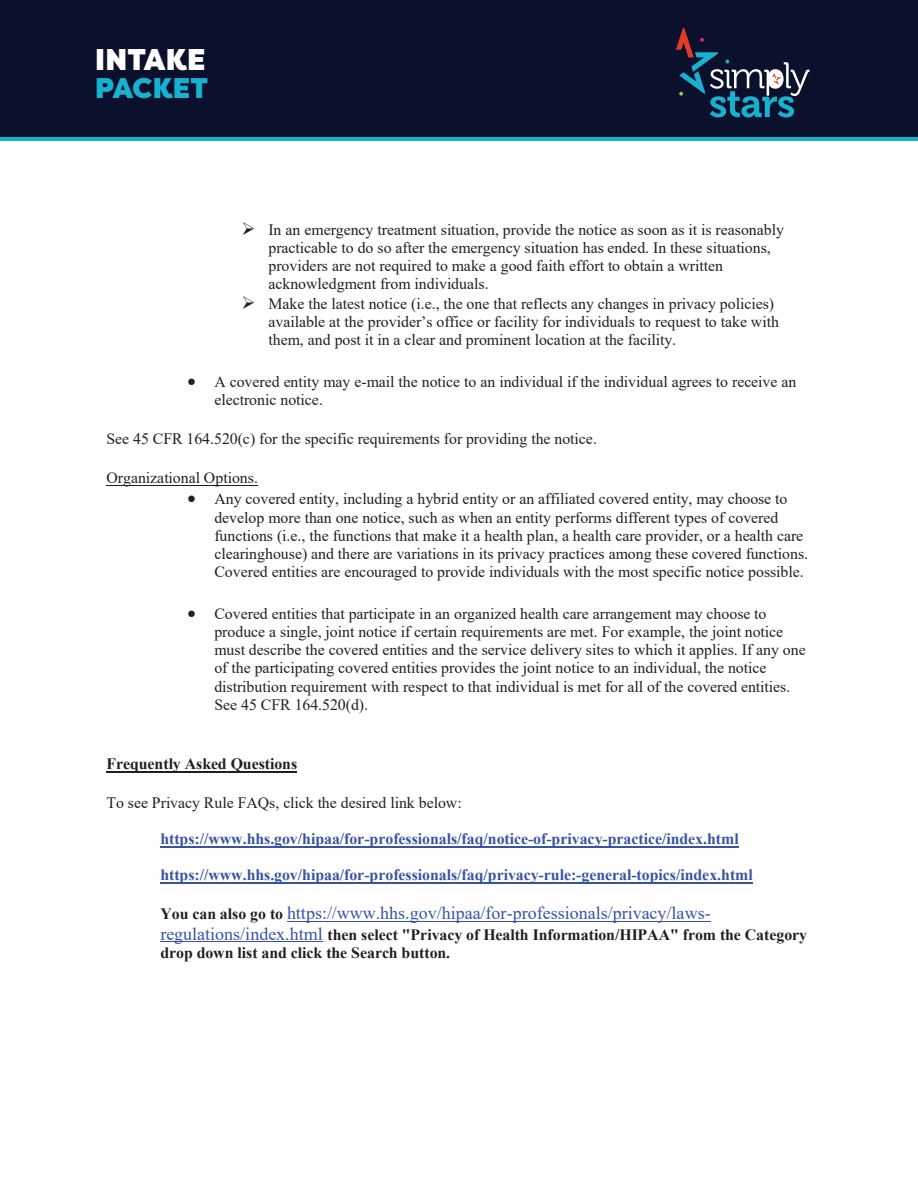
<style>
.page{position:relative;width:918px;height:1188px;background:#fff}
.page>*{position:absolute;margin:0;border:0;box-sizing:border-box;transform-origin:0 0}
.t1{font:900 30px "Filson Pro";letter-spacing:.01em;color:#fff}
.t2{font:900 28.5px "Filson Pro";letter-spacing:.01em;color:#17b2d0}
.t3{font:18px "Times New Roman";color:#3853a3}
.t4{font:15.9px/18.1px "Times New Roman";color:#231f20}
.t5{font:700 15.9px "Times New Roman";color:#3853a3}
.t6{font:700 15.9px/18.6px "Times New Roman";color:#231f20}
.s1{font-weight:700;font-size:15.9px;color:#231f20}
.s2{font-weight:400;font-size:18px;color:#3853a3}
</style>
<div class="page">
<div style="left:0;top:0;width:918px;height:139px;background:#0b102c"></div>
<hr style="left:0;top:137px;width:918px;height:4px;background:#17b2d0">
<hr style="left:106px;top:485px;width:152px;height:1px;background:#231f20">
<hr style="left:106px;top:771px;width:191px;height:1px;background:#231f20">
<hr style="left:160px;top:846px;width:578px;height:1px;background:#3853a3">
<hr style="left:160px;top:882px;width:593px;height:2px;background:#3853a3">
<hr style="left:287px;top:921px;width:424px;height:1px;background:#3853a3">
<hr style="left:160px;top:941px;width:163px;height:1px;background:#3853a3">
<svg style="left:676px;top:27px;width:134px;height:91px"></svg>
<h1 class="t1" style="left:95px;top:41px;width:112px">INTAKE</h1>
<h2 class="t2" style="left:95px;top:70px;width:115px">PACKET</h2>
<p class="t4" style="left:268px;top:220px;width:517px;text-indent:-27px">➢ In an emergency treatment situation, provide the notice as soon as it is reasonably practicable to do so after the emergency situation has ended. In these situations, providers are not required to make a good faith effort to obtain a written acknowledgment from individuals.</p>
<p class="t4" style="left:268px;top:294px;width:512px;text-indent:-27px">➢ Make the latest notice (i.e., the one that reflects any changes in privacy policies) available at the provider’s office or facility for individuals to request to take with them, and post it in a clear and prominent location at the facility.</p>
<p class="t4" style="left:214px;top:372px;width:584px;text-indent:-27px">• A covered entity may e-mail the notice to an individual if the individual agrees to receive an electronic notice.</p>
<p class="t4" style="left:106px;top:429px;width:492px">See 45 CFR 164.520(c) for the specific requirements for providing the notice.</p>
<p class="t4" style="left:106px;top:468px;width:153px">Organizational Options.</p>
<p class="t4" style="left:214px;top:489px;width:595px;text-indent:-27px">• Any covered entity, including a hybrid entity or an affiliated covered entity, may choose to develop more than one notice, such as when an entity performs different types of covered functions (i.e., the functions that make it a health plan, a health care provider, or a health care clearinghouse) and there are variations in its privacy practices among these covered functions.<br>Covered entities are encouraged to provide individuals with the most specific notice possible.</p>
<p class="t4" style="left:214px;top:604px;width:593px;text-indent:-27px">• Covered entities that participate in an organized health care arrangement may choose to produce a single, joint notice if certain requirements are met. For example, the joint notice must describe the covered entities and the service delivery sites to which it applies. If any one of the participating covered entities provides the joint notice to an individual, the notice distribution requirement with respect to that individual is met for all of the covered entities.<br>See 45 CFR 164.520(d).</p>
<p class="t6" style="left:106px;top:754px;width:192px">Frequently Asked Questions</p>
<p class="t4" style="left:106px;top:793px;width:357px">To see Privacy Rule FAQs, click the desired link below:</p>
<p class="t5" style="left:160px;top:827px;width:580px">https://www.hhs.gov/hipaa/for-professionals/faq/notice-of-privacy-practice/index.html</p>
<p class="t5" style="left:160px;top:864px;width:594px">https://www.hhs.gov/hipaa/for-professionals/faq/privacy-rule:-general-topics/index.html</p>
<p class="t3" style="left:160px;top:900px;width:552px"><span class="s1">You can also go to</span> https://www.hhs.gov/hipaa/for-professionals/privacy/laws-</p>
<p class="t6" style="left:160px;top:924px;width:648px"><span class="s2">regulations/index.html</span> then select "Privacy of Health Information/HIPAA" from the Category drop down list and click the Search button.</p>
</div>
